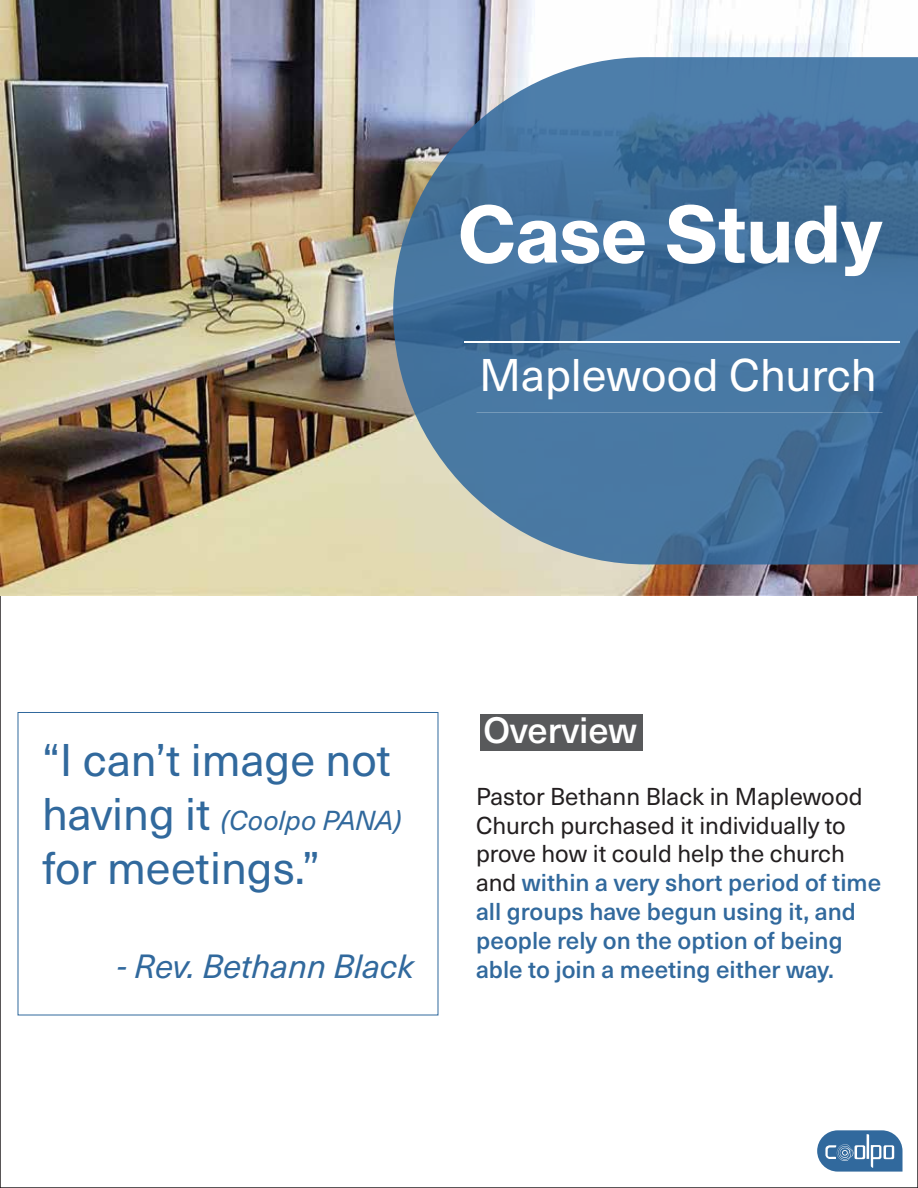
<style>
.page{position:relative;width:918px;height:1188px;background:#fff}
.page>*{position:absolute;margin:0;border:0;box-sizing:border-box;transform-origin:0 0}
.t1{font:76.5px "N Haas Grotesk TX Pro 75 Bd";color:#fff}
.t2{font:45px "Neue Haas Unica W1 G";color:#31699d}
.t3{font:45px "Neue Haas Unica W1 G";color:#fff}
.t4{font:500 36px "Neue Haas Unica W1 G";color:#fff}
.t5{font:italic 33px "Neue Haas Unica W1 G";color:#31699d}
.t6{font:italic 27px "Neue Haas Unica W1 G";color:#31699d}
.t7{font:500 24px/28.8px "Neue Haas Unica W1 G";color:#31699d}
.s1{font-style:normal;font-size:45px}
.s2{font-weight:400;color:#231f20}
</style>
<div class="page">
<img style="left:0;top:0;width:918px;height:596px">
<svg style="left:393px;top:57px;width:525px;height:507px;background:#517aa0"></svg>
<svg style="left:817px;top:1130px;width:86px;height:42px"></svg>
<hr style="left:465px;top:341px;width:435px;height:2px;background:#fff">
<div style="left:481px;top:714px;width:162px;height:36px;background:#58595b"></div>
<h1 class="t1" style="left:458px;top:186px;width:426px">Case Study</h1>
<h2 class="t3" style="left:479px;top:342px;width:399px">Maplewood Church</h2>
<h2 class="t2" style="left:42px;top:727px;width:350px">“I can’t image not</h2>
<p class="t6" style="left:42px;top:801px;width:361px"><span class="s1">having it</span> (Coolpo PANA)</p>
<h2 class="t2" style="left:42px;top:835px;width:280px">for meetings.”</h2>
<h3 class="t5" style="left:117px;top:942px;width:299px">- Rev. Bethann Black</h3>
<h3 class="t4" style="left:483px;top:704px;width:155px">Overview</h3>
<p class="t7" style="left:476px;top:780px;width:407px"><span class="s2">Pastor Bethann Black in Maplewood Church purchased it individually to prove how it could help the church and</span> within a very short period of time all groups have begun using it, and people rely on the option of being able to join a meeting either way.</p>
</div>
